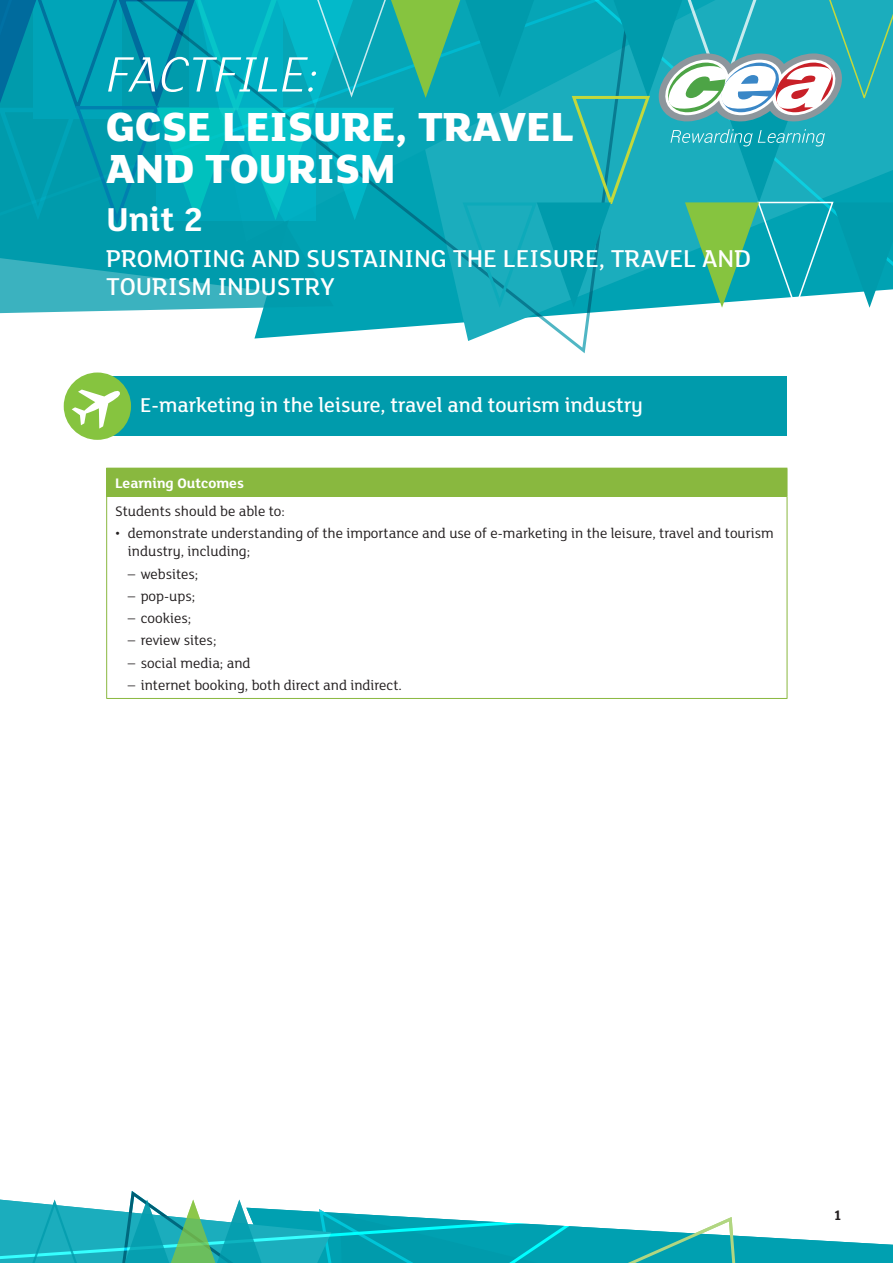
<style>
.page{position:relative;width:893px;height:1263px;background:#fff}
.page>*{position:absolute;margin:0;border:0;box-sizing:border-box;transform-origin:0 0}
.t1{font:italic 300 54px "FS Lola";color:#fff}
.t2{font:800 44.25px/42px "FS Lola";color:#fff}
.t3{font:700 36px "FS Lola";color:#fff}
.t4{font:500 26.55px/28.5px "FS Lola";color:#fff}
.t5{font:500 21.75px "FS Lola";color:#fff}
.Body_Text{font:15px/18px "FS Lola";color:#231f20}
.t6{font:700 15px "FS Lola";color:#fff}
.t7{font:700 15px "FS Lola";color:#231f20}
</style>
<div class="page">
<svg style="left:0;top:312px;width:598px;height:42px"></svg>
<svg style="left:0;top:0;width:893px;height:312px;background:#1aaab5"></svg>
<div style="left:106px;top:376px;width:681px;height:60px;background:#009bac"></div>
<div style="left:64px;top:372px;width:67px;height:68px;background:#86c43f;border-radius:50%"></div>
<svg style="left:72px;top:389px;width:48px;height:40px"></svg>
<svg style="left:0;top:1191px;width:893px;height:72px"></svg>
<div style="left:107px;top:468px;width:680px;height:28px;background:#89b83f"></div>
<svg style="left:106px;top:468px;width:1px;height:28px"></svg>
<svg style="left:787px;top:468px;width:1px;height:28px"></svg>
<hr style="left:106px;top:496px;width:681px;height:1px;background:#89b83f">
<hr style="left:106px;top:497px;width:1px;height:201px;background:#89b83f">
<hr style="left:787px;top:497px;width:1px;height:201px;background:#89b83f">
<hr style="left:106px;top:698px;width:681px;height:1px;background:#89b83f">
<p class="t1" style="left:106px;top:39px;width:214px">FACTFILE:</p>
<p class="t2" style="left:106px;top:103px;width:469px">GCSE LEISURE, TRAVEL<br>AND TOURISM</p>
<p class="t3" style="left:106px;top:194px;width:98px">Unit 2</p>
<p class="t4" style="left:106px;top:243px;width:646px">PROMOTING AND SUSTAINING THE LEISURE, TRAVEL AND<br>TOURISM INDUSTRY</p>
<h1 class="t5" style="left:140px;top:391px;width:504px">E-marketing in the leisure, travel and tourism industry</h1>
<p class="t6" style="left:115px;top:473px;width:130px">Learning Outcomes</p>
<p class="Body_Text" style="left:115px;top:502px;width:171px">Students should be able to:</p>
<p class="Body_Text" style="left:128px;top:524px;width:647px;text-indent:-13px">• demonstrate understanding of the importance and use of e-marketing in the leisure, travel and tourism industry, including;</p>
<p class="Body_Text" style="left:128px;top:564px;width:72px">– websites;</p>
<p class="Body_Text" style="left:128px;top:586px;width:69px">– pop-ups;</p>
<p class="Body_Text" style="left:128px;top:609px;width:65px">– cookies;</p>
<p class="Body_Text" style="left:128px;top:631px;width:90px">– review sites;</p>
<p class="Body_Text" style="left:128px;top:653px;width:124px">– social media; and</p>
<p class="Body_Text" style="left:128px;top:675px;width:276px">– internet booking, both direct and indirect.</p>
<p class="t7" style="left:834px;top:1205px;width:10px">1</p>
</div>
